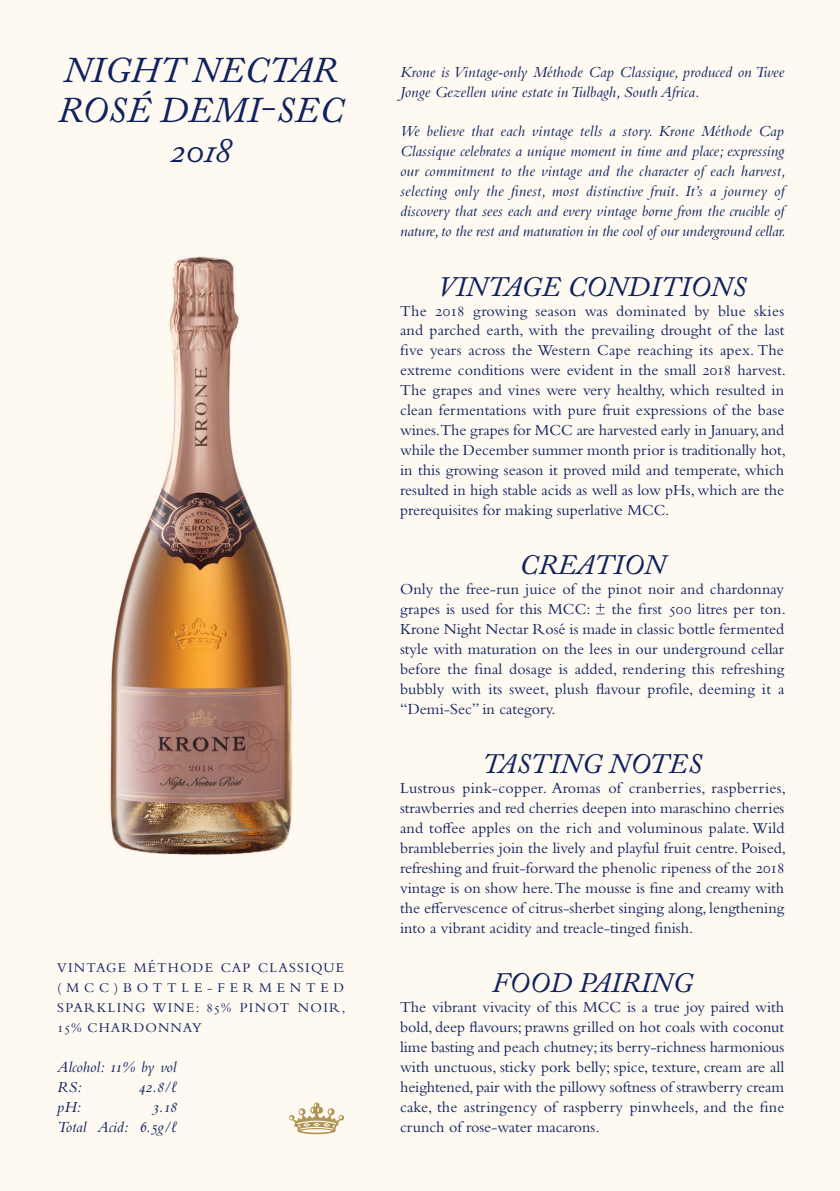
<style>
.page{position:relative;width:840px;height:1191px;background:#fff}
.page>*{position:absolute;margin:0;border:0;box-sizing:border-box;transform-origin:0 0}
.t1{font:italic 36px/40px "Adobe Caslon Pro";letter-spacing:.015em;color:#0f215f}
.t2{font:italic 28px "Adobe Caslon Pro";letter-spacing:.015em;color:#0f215f}
.t3{font:16px/19.8px "Bembo Std";color:#0f215f;text-align:justify}
.t4{font:italic 16px/19.8px "Bembo Std";color:#0f215f}
.t5{font:14px/19.8px "Bembo Std";letter-spacing:.09em;color:#0f215f;text-align:justify}
</style>
<div class="page">
<div style="left:0;top:0;width:839px;height:1191px;background:#fef9f1"></div>
<svg style="left:289px;top:1102px;width:55px;height:32px"></svg>
<img style="left:110px;top:257px;width:182px;height:597px">
<p class="t1" style="left:58px;top:50px;width:287px">NIGHT NECTAR<br>ROSÉ DEMI-SEC</p>
<p class="t1" style="left:170px;top:130px;width:62px">2018</p>
<p class="t5" style="left:57px;top:958px;width:289px">VINTAGE MÉTHODE CAP CLASSIQUE (MCC)BOTTLE-FERMENTED SPARKLING WINE: 85% PINOT NOIR, 15% CHARDONNAY</p>
<p class="t4" style="left:57px;top:1056px;width:121px">Alcohol: 11% by vol</p>
<p class="t4" style="left:57px;top:1076px;width:26px">RS:</p>
<p class="t4" style="left:139px;top:1076px;width:39px">42.8/ℓ</p>
<p class="t4" style="left:57px;top:1096px;width:25px">pH:</p>
<p class="t4" style="left:152px;top:1096px;width:26px">3.18</p>
<p class="t4" style="left:57px;top:1116px;width:121px">Total Acid: 6.5g/ℓ</p>
<p class="t4" style="left:400px;top:61px;width:385px">Krone is Vintage-only Méthode Cap Classique, produced on Twee<br>Jonge Gezellen wine estate in Tulbagh, South Africa.</p>
<p class="t4" style="left:400px;top:121px;width:387px;text-align:justify">We believe that each vintage tells a story. Krone Méthode Cap Classique celebrates a unique moment in time and place; expressing our commitment to the vintage and the character of each harvest, selecting only the finest, most distinctive fruit. It’s a journey of discovery that sees each and every vintage borne from the crucible of nature, to the rest and maturation in the cool of our underground cellar.</p>
<p class="t2" style="left:438px;top:269px;width:309px">VINTAGE CONDITIONS</p>
<p class="t3" style="left:400px;top:300px;width:387px;text-align:left">The 2018 growing season was dominated by blue skies and parched earth, with the prevailing drought of the last five years across the Western Cape reaching its apex. The extreme conditions were evident in the small 2018 harvest.<br>The grapes and vines were very healthy, which resulted in clean fermentations with pure fruit expressions of the base wines.The grapes for MCC are harvested early in January, and while the December summer month prior is traditionally hot, in this growing season it proved mild and temperate, which resulted in high stable acids as well as low pHs, which are the prerequisites for making superlative MCC.</p>
<p class="t2" style="left:519px;top:548px;width:147px">CREATION</p>
<p class="t3" style="left:400px;top:579px;width:387px">Only the free-run juice of the pinot noir and chardonnay grapes is used for this MCC: ± the first 500 litres per ton.<br>Krone Night Nectar Rosé is made in classic bottle fermented style with maturation on the lees in our underground cellar before the final dosage is added, rendering this refreshing bubbly with its sweet, plush flavour profile, deeming it a “Demi-Sec” in category.</p>
<p class="t2" style="left:482px;top:747px;width:220px">TASTING NOTES</p>
<p class="t3" style="left:400px;top:778px;width:387px">Lustrous pink-copper. Aromas of cranberries, raspberries, strawberries and red cherries deepen into maraschino cherries and toffee apples on the rich and voluminous palate. Wild brambleberries join the lively and playful fruit centre. Poised, refreshing and fruit-forward the phenolic ripeness of the 2018 vintage is on show here. The mousse is fine and creamy with the effervescence of citrus-sherbet singing along, lengthening into a vibrant acidity and treacle-tinged finish.</p>
<p class="t2" style="left:491px;top:966px;width:202px">FOOD PAIRING</p>
<p class="t3" style="left:400px;top:997px;width:385px">The vibrant vivacity of this MCC is a true joy paired with bold, deep flavours; prawns grilled on hot coals with coconut lime basting and peach chutney; its berry-richness harmonious with unctuous, sticky pork belly; spice, texture, cream are all heightened, pair with the pillowy softness of strawberry cream cake, the astringency of raspberry pinwheels, and the fine crunch of rose-water macarons.</p>
</div>
